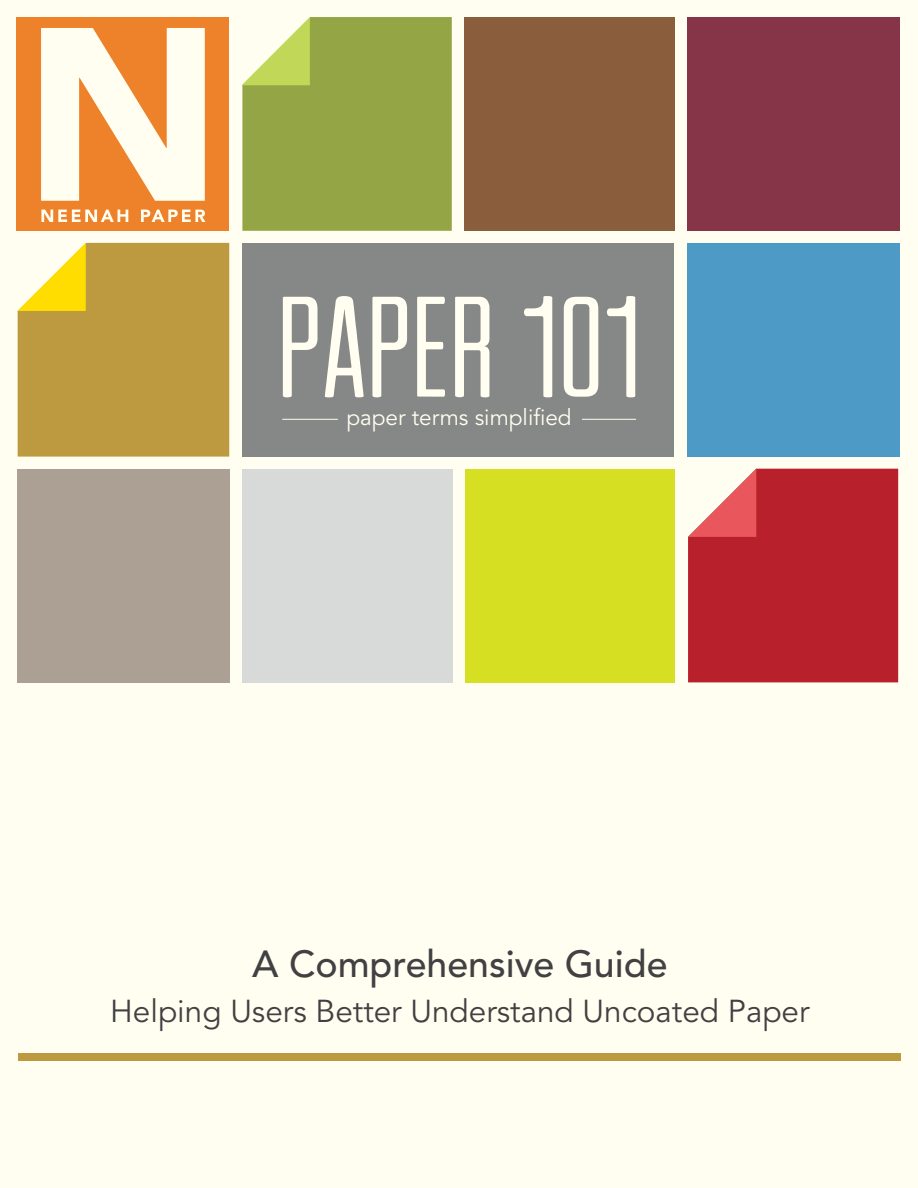
<style>
.page{position:relative;width:918px;height:1188px;background:#fffef0}
.page>*{position:absolute;margin:0;border:0;box-sizing:border-box;transform-origin:0 0}
.t1{font:143.85px "Arvil Sans";color:#fffef0}
.t2{font:500 37.5px "Avenir";color:#414042}
.t3{font:31.5px "Avenir";color:#414042}
.t4{font:22.5px "Avenir";color:#fffef0}
</style>
<div class="page">
<div style="left:242px;top:243px;width:432px;height:214px;background:#868787"></div>
<div style="left:687px;top:243px;width:213px;height:214px;background:#4d9ac6"></div>
<div style="left:242px;top:469px;width:210px;height:214px;background:#d8d9d9"></div>
<div style="left:17px;top:469px;width:213px;height:214px;background:#aca095"></div>
<div style="left:18px;top:1053px;width:882px;height:7px;background:#bd993f"></div>
<div style="left:465px;top:469px;width:209px;height:214px;background:#d7df23"></div>
<div style="left:17px;top:17px;width:212px;height:214px;background:#ee822b"></div>
<div style="left:687px;top:17px;width:213px;height:214px;background:#863447"></div>
<div style="left:464px;top:17px;width:211px;height:214px;background:#8a5e3c"></div>
<svg style="left:41px;top:28px;width:164px;height:173px"></svg>
<svg style="left:41px;top:210px;width:87px;height:12px"></svg>
<svg style="left:141px;top:210px;width:64px;height:12px"></svg>
<hr style="left:582px;top:419px;width:54px;height:1px;background:#fffef0">
<hr style="left:282px;top:419px;width:56px;height:1px;background:#fffef0">
<div style="left:242px;top:17px;width:210px;height:214px;background:#94a545"></div>
<svg style="left:242px;top:17px;width:68px;height:68px"></svg>
<div style="left:688px;top:469px;width:210px;height:213px;background:#b8202b"></div>
<svg style="left:688px;top:469px;width:68px;height:68px"></svg>
<div style="left:18px;top:243px;width:211px;height:214px;background:#bd993f"></div>
<svg style="left:18px;top:243px;width:68px;height:68px"></svg>
<h1 class="t1" style="left:277px;top:268px;width:365px">PAPER 1o1</h1>
<p class="t4" style="left:346px;top:404px;width:227px">paper terms simplified</p>
<p class="t2" style="left:252px;top:943px;width:417px">A Comprehensive Guide</p>
<p class="t3" style="left:110px;top:993px;width:701px">Helping Users Better Understand Uncoated Paper</p>
</div>
